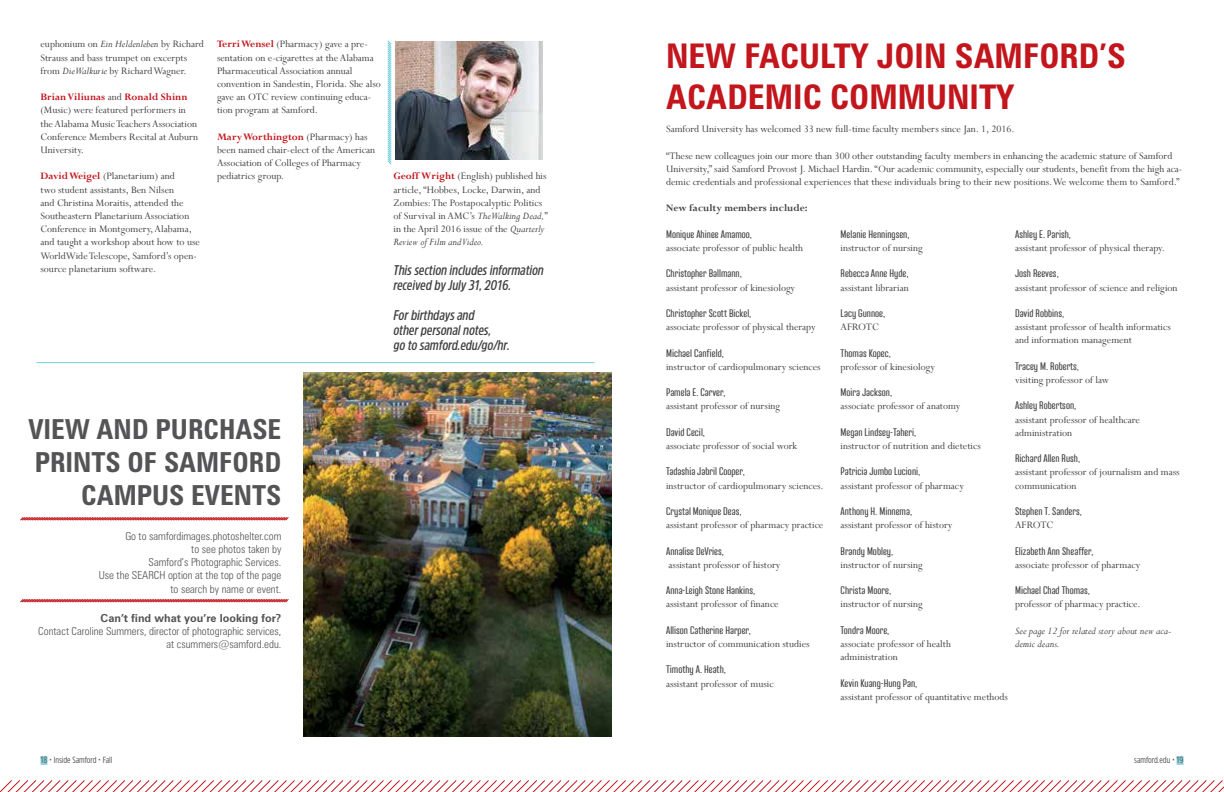
<style>
.page{position:relative;width:1224px;height:792px;background:#fff}
.page>*{position:absolute;margin:0;border:0;box-sizing:border-box;transform-origin:0 0}
.t1{font:700 condensed 34px/40.8px "Zurich BT";color:#c2151c}
.t2{font:700 condensed 27.6px/33.1px "Zurich BT";color:#545456;text-align:right}
.t3{font:italic 600 14px/15px "Amsi Pro Cond";color:#414042}
.t4{font:11px/13.2px "Perpetua";color:#414042}
.t5{font:11px "Nephrite";color:#414042}
.t6{font:300 condensed 11px/13.3px "Zurich BT";color:#545456;text-align:right}
.t7{font:italic 11px/13.2px "Perpetua";color:#414042}
.t8{font:700 11px "Zurich BT";color:#545456}
.t9{font:700 11px "Perpetua";color:#414042}
.t10{font:9px "Amsi Pro Cond";color:#58595b}
.s1{font-style:italic}
.s2{font-weight:700;color:#c2151c}
</style>
<div class="page">
<div style="left:40px;top:756px;width:7px;height:9px;background:#8fd5e0"></div>
<div style="left:1177px;top:756px;width:7px;height:9px;background:#8fd5e0"></div>
<svg style="left:0;top:780px;width:1224px;height:12px"></svg>
<img style="left:304px;top:373px;width:308px;height:364px">
<svg style="left:20px;top:517px;width:269px;height:4px"></svg>
<svg style="left:20px;top:599px;width:269px;height:4px"></svg>
<hr style="left:36px;top:362px;width:558px;height:1px;background:#72cddb">
<img style="left:396px;top:42px;width:146px;height:117px">
<svg style="left:387px;top:40px;width:5px;height:125px"></svg>
<p class="t4" style="left:41px;top:37px;width:165px">euphonium on <span class="s1">Ein Heldenleben</span> by Richard<br>Strauss and bass trumpet on excerpts from <span class="s1">Die Walkurie</span> by Richard Wagner.</p>
<p class="t4" style="left:41px;top:90px;width:159px"><span class="s2">Brian Viliunas</span> and <span class="s2">Ronald Shinn </span>(Music) were featured performers in the Alabama Music Teachers Association<br>Conference Members Recital at Auburn<br>University.</p>
<p class="t4" style="left:41px;top:169px;width:161px"><span class="s2">David Weigel</span> (Planetarium) and<br>two student assistants, Ben Nilsen<br>and Christina Moraitis, attended the Southeastern Planetarium Association Conference in Montgomery, Alabama, and taught a workshop about how to use WorldWide Telescope, Samford’s open&shy;source planetarium software.</p>
<p class="t4" style="left:217px;top:37px;width:165px"><span class="s2">Terri Wensel</span> (Pharmacy) gave a pre&shy;sentation on e-cigarettes at the Alabama Pharmaceutical Association annual convention in Sandestin, Florida. She also gave an OTC review continuing educa&shy;tion program at Samford.</p>
<p class="t4" style="left:217px;top:130px;width:160px"><span class="s2">Mary Worthington</span> (Pharmacy) has been named chair-elect of the American<br>Association of Colleges of Pharmacy pediatrics group.</p>
<p class="t4" style="left:393px;top:169px;width:156px"><span class="s2">Geoff Wright</span> (English) published his article, “Hobbes, Locke, Darwin, and Zombies: The Postapocalyptic Politics of Survival in AMC’s <span class="s1">The Walking Dead,</span>” in the April 2016 issue of the <span class="s1">Quarterly Review of Film and Video.</span></p>
<p class="t3" style="left:394px;top:263px;width:152px">This section includes information received by July 31, 2016.</p>
<p class="t3" style="left:394px;top:308px;width:118px">For birthdays and<br>other personal notes,<br>go to samford.edu/go/hr.</p>
<h2 class="t2" style="left:28px;top:412px;width:255px">VIEW AND PURCHASE<br>PRINTS OF SAMFORD<br>CAMPUS EVENTS</h2>
<p class="t6" style="left:99px;top:529px;width:184px">Go to samfordimages.photoshelter.com<br>to see photos taken by<br>Samford’s Photographic Services.<br>Use the SEARCH option at the top of the page to search by name or event.</p>
<p class="t8" style="left:101px;top:611px;width:182px">Can’t find what you’re looking for?</p>
<p class="t6" style="left:38px;top:624px;width:245px">Contact Caroline Summers, director of photographic services, at csummers@samford.edu.</p>
<h1 class="t1" style="left:666px;top:35px;width:461px">NEW FACULTY JOIN SAMFORD’S<br>ACADEMIC COMMUNITY</h1>
<p class="t4" style="left:666px;top:122px;width:350px">Samford University has welcomed 33 new full-time faculty members since Jan. 1, 2016.</p>
<p class="t4" style="left:666px;top:149px;width:518px">“These new colleagues join our more than 300 other outstanding faculty members in enhancing the academic stature of Samford<br>University,” said Samford Provost J. Michael Hardin. “Our academic community, especially our students, benefit from the high aca&shy;demic credentials and professional experiences that these individuals bring to their new positions. We welcome them to Samford.”</p>
<p class="t9" style="left:666px;top:201px;width:143px">New faculty members include:</p>
<p class="t5" style="left:666px;top:228px;width:87px">Monique Ahinee Amamoo,</p>
<p class="t4" style="left:666px;top:241px;width:139px">associate professor of public health</p>
<p class="t5" style="left:666px;top:268px;width:77px">Christopher Ballmann,</p>
<p class="t4" style="left:666px;top:281px;width:131px">assistant professor of kinesiology</p>
<p class="t5" style="left:666px;top:307px;width:87px">Christopher Scott Bickel,</p>
<p class="t4" style="left:666px;top:320px;width:151px">associate professor of physical therapy</p>
<p class="t5" style="left:666px;top:347px;width:59px">Michael Canfield,</p>
<p class="t4" style="left:666px;top:360px;width:156px">instructor of cardiopulmonary sciences</p>
<p class="t5" style="left:666px;top:387px;width:61px">Pamela E. Carver,</p>
<p class="t4" style="left:666px;top:399px;width:116px">assistant professor of nursing</p>
<p class="t5" style="left:666px;top:426px;width:40px">David Cecil,</p>
<p class="t4" style="left:666px;top:439px;width:133px">associate professor of social work</p>
<p class="t5" style="left:666px;top:466px;width:80px">Tadashia Jabril Cooper,</p>
<p class="t4" style="left:666px;top:479px;width:159px">instructor of cardiopulmonary sciences.</p>
<p class="t5" style="left:666px;top:505px;width:77px">Crystal Monique Deas,</p>
<p class="t4" style="left:666px;top:518px;width:159px">assistant professor of pharmacy practice</p>
<p class="t5" style="left:666px;top:545px;width:59px">Annalise DeVries,</p>
<p class="t4" style="left:669px;top:558px;width:113px">assistant professor of history</p>
<p class="t5" style="left:666px;top:585px;width:91px">Anna-Leigh Stone Hankins,</p>
<p class="t4" style="left:666px;top:597px;width:114px">assistant professor of finance</p>
<p class="t5" style="left:666px;top:624px;width:86px">Allison Catherine Harper,</p>
<p class="t4" style="left:666px;top:637px;width:145px">instructor of communication studies</p>
<p class="t5" style="left:666px;top:664px;width:61px">Timothy A. Heath,</p>
<p class="t4" style="left:666px;top:677px;width:109px">assistant professor of music</p>
<p class="t5" style="left:841px;top:228px;width:70px">Melanie Henningsen,</p>
<p class="t4" style="left:841px;top:241px;width:84px">instructor of nursing</p>
<p class="t5" style="left:841px;top:268px;width:69px">Rebecca Anne Hyde,</p>
<p class="t4" style="left:841px;top:281px;width:70px">assistant librarian</p>
<p class="t5" style="left:841px;top:307px;width:46px">Lacy Gunnoe,</p>
<p class="t4" style="left:841px;top:320px;width:40px">AFROTC</p>
<p class="t5" style="left:841px;top:347px;width:52px">Thomas Kopec,</p>
<p class="t4" style="left:841px;top:360px;width:96px">professor of kinesiology</p>
<p class="t5" style="left:841px;top:387px;width:53px">Moira Jackson,</p>
<p class="t4" style="left:841px;top:399px;width:121px">associate professor of anatomy</p>
<p class="t5" style="left:841px;top:426px;width:77px">Megan Lindsey-Taheri,</p>
<p class="t4" style="left:841px;top:439px;width:142px">instructor of nutrition and dietetics</p>
<p class="t5" style="left:841px;top:466px;width:81px">Patricia Jumbo Lucioni,</p>
<p class="t4" style="left:841px;top:479px;width:125px">assistant professor of pharmacy</p>
<p class="t5" style="left:841px;top:505px;width:73px">Anthony H. Minnema,</p>
<p class="t4" style="left:841px;top:518px;width:113px">assistant professor of history</p>
<p class="t5" style="left:841px;top:545px;width:54px">Brandy Mobley,</p>
<p class="t4" style="left:841px;top:558px;width:84px">instructor of nursing</p>
<p class="t5" style="left:841px;top:585px;width:52px">Christa Moore,</p>
<p class="t4" style="left:841px;top:597px;width:84px">instructor of nursing</p>
<p class="t5" style="left:841px;top:624px;width:50px">Tondra Moore,</p>
<p class="t4" style="left:841px;top:637px;width:112px">associate professor of health administration</p>
<p class="t5" style="left:841px;top:677px;width:78px">Kevin Kuang-Hung Pan,</p>
<p class="t4" style="left:841px;top:690px;width:169px">assistant professor of quantitative methods</p>
<p class="t5" style="left:1015px;top:228px;width:57px">Ashley E. Parish,</p>
<p class="t4" style="left:1015px;top:241px;width:151px">assistant professor of physical therapy.</p>
<p class="t5" style="left:1015px;top:268px;width:45px">Josh Reeves,</p>
<p class="t4" style="left:1015px;top:281px;width:164px">assistant professor of science and religion</p>
<p class="t5" style="left:1015px;top:307px;width:51px">David Robbins,</p>
<p class="t4" style="left:1015px;top:320px;width:157px">assistant professor of health informatics and information management</p>
<p class="t5" style="left:1015px;top:360px;width:66px">Tracey M. Roberts,</p>
<p class="t4" style="left:1015px;top:373px;width:96px">visiting professor of law</p>
<p class="t5" style="left:1015px;top:400px;width:63px">Ashley Robertson,</p>
<p class="t4" style="left:1015px;top:413px;width:126px">assistant professor of healthcare administration</p>
<p class="t5" style="left:1015px;top:453px;width:67px">Richard Allen Rush,</p>
<p class="t4" style="left:1015px;top:465px;width:166px">assistant professor of journalism and mass communication</p>
<p class="t5" style="left:1015px;top:505px;width:68px">Stephen T. Sanders,</p>
<p class="t4" style="left:1015px;top:518px;width:40px">AFROTC</p>
<p class="t5" style="left:1015px;top:545px;width:80px">Elizabeth Ann Sheaffer,</p>
<p class="t4" style="left:1015px;top:558px;width:127px">associate professor of pharmacy</p>
<p class="t5" style="left:1015px;top:585px;width:76px">Michael Chad Thomas,</p>
<p class="t4" style="left:1015px;top:597px;width:127px">professor of pharmacy practice.</p>
<p class="t7" style="left:1015px;top:624px;width:158px">See page 12 for related story about new aca&shy;demic deans.</p>
<p class="t10" style="left:40px;top:754px;width:73px">18 Inside Samford Fall</p>
<p class="t10" style="left:1134px;top:754px;width:51px">samford.edu 19</p>
</div>
